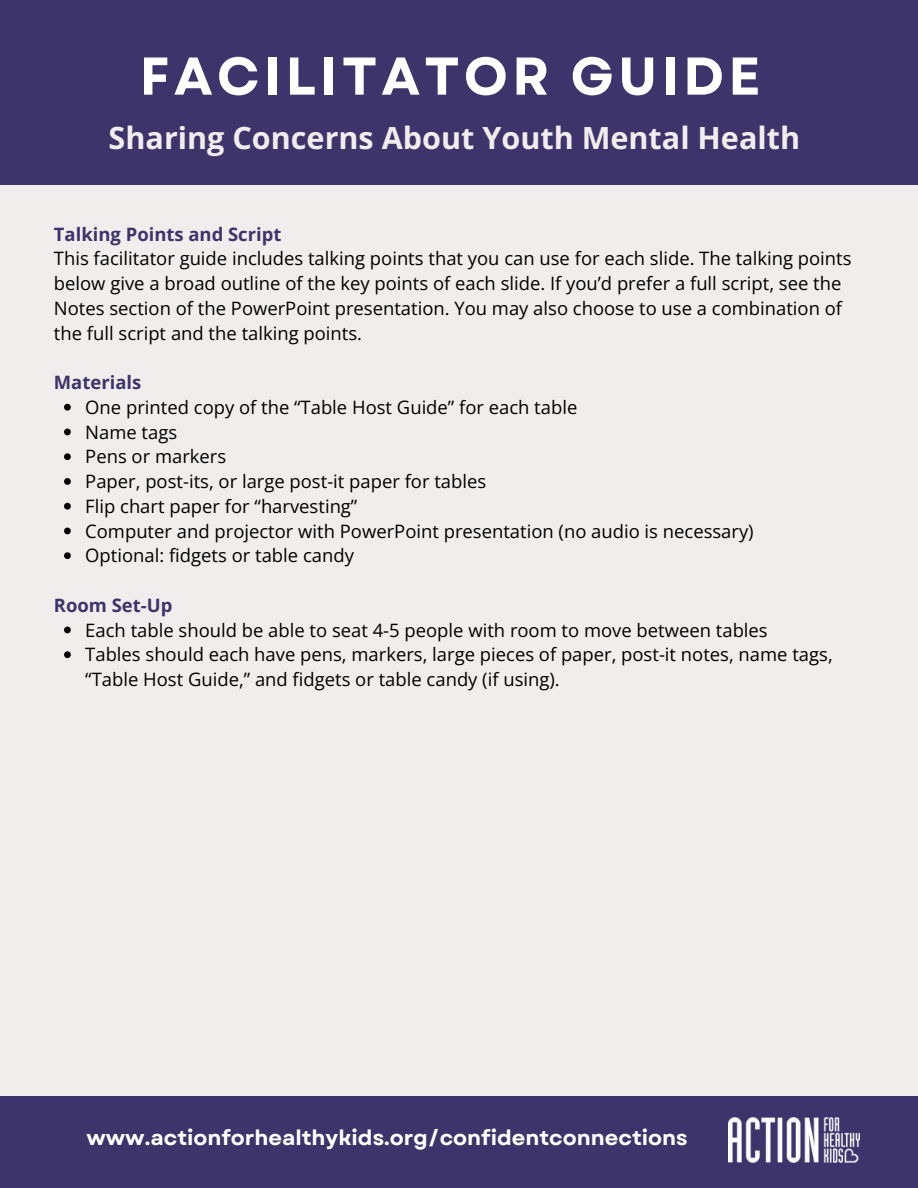
<style>
.page{position:relative;width:918px;height:1188px;background:#f1edec}
.page>*{position:absolute;margin:0;border:0;box-sizing:border-box;transform-origin:0 0}
.t1{font:700 53.1px "Garet";letter-spacing:.08em;color:#fff}
.t2{font:700 30.6px "Open Sans";color:#f1edec}
.t3{font:700 21px "Garet";color:#fff}
.t4{font:18.45px/24.8px "Open Sans";color:#000}
.t5{font:700 18.45px "Open Sans";color:#3c346a}
</style>
<div class="page">
<div style="left:0;top:1096px;width:918px;height:92px;background:#3c346a"></div>
<img style="left:729px;top:1117px;width:130px;height:45px">
<svg style="left:64px;top:404px;width:7px;height:7px"></svg>
<svg style="left:64px;top:429px;width:7px;height:6px"></svg>
<svg style="left:64px;top:453px;width:7px;height:7px"></svg>
<svg style="left:64px;top:478px;width:7px;height:7px"></svg>
<svg style="left:64px;top:503px;width:7px;height:7px"></svg>
<svg style="left:64px;top:528px;width:7px;height:6px"></svg>
<svg style="left:64px;top:552px;width:7px;height:7px"></svg>
<svg style="left:64px;top:627px;width:7px;height:6px"></svg>
<svg style="left:64px;top:651px;width:7px;height:7px"></svg>
<div style="left:0;top:0;width:918px;height:185px;background:#3c346a"></div>
<p class="t1" style="left:140px;top:38px;width:622px">FACILITATOR GUIDE</p>
<h3 class="t2" style="left:109px;top:116px;width:693px">Sharing Concerns About Youth Mental Health</h3>
<h2 class="t5" style="left:54px;top:221px;width:229px">Talking Points and Script</h2>
<p class="t4" style="left:54px;top:246px;width:799px">This facilitator guide includes talking points that you can use for each slide. The talking points below give a broad outline of the key points of each slide. If you’d prefer a full script, see the Notes section of the PowerPoint presentation. You may also choose to use a combination of the full script and the talking points.</p>
<p class="t5" style="left:54px;top:370px;width:89px">Materials</p>
<h4 class="t4" style="left:85px;top:394px;width:494px">One printed copy of the “Table Host Guide” for each table</h4>
<p class="t4" style="left:85px;top:419px;width:93px">Name tags</p>
<p class="t4" style="left:85px;top:444px;width:142px">Pens or markers</p>
<p class="t4" style="left:85px;top:469px;width:403px">Paper, post-its, or large post-it paper for tables</p>
<p class="t4" style="left:85px;top:493px;width:274px">Flip chart paper for “harvesting”</p>
<p class="t4" style="left:85px;top:518px;width:670px">Computer and projector with PowerPoint presentation (no audio is necessary)</p>
<p class="t4" style="left:85px;top:543px;width:270px">Optional: fidgets or table candy</p>
<p class="t5" style="left:54px;top:592px;width:120px">Room Set-Up</p>
<h4 class="t4" style="left:85px;top:617px;width:684px">Each table should be able to seat 4-5 people with room to move between tables</h4>
<p class="t4" style="left:85px;top:642px;width:749px">Tables should each have pens, markers, large pieces of paper, post-it notes, name tags, “Table Host Guide,” and fidgets or table candy (if using).</p>
<p class="t3" style="left:86px;top:1123px;width:603px">www.actionforhealthykids.org/confidentconnections</p>
</div>
